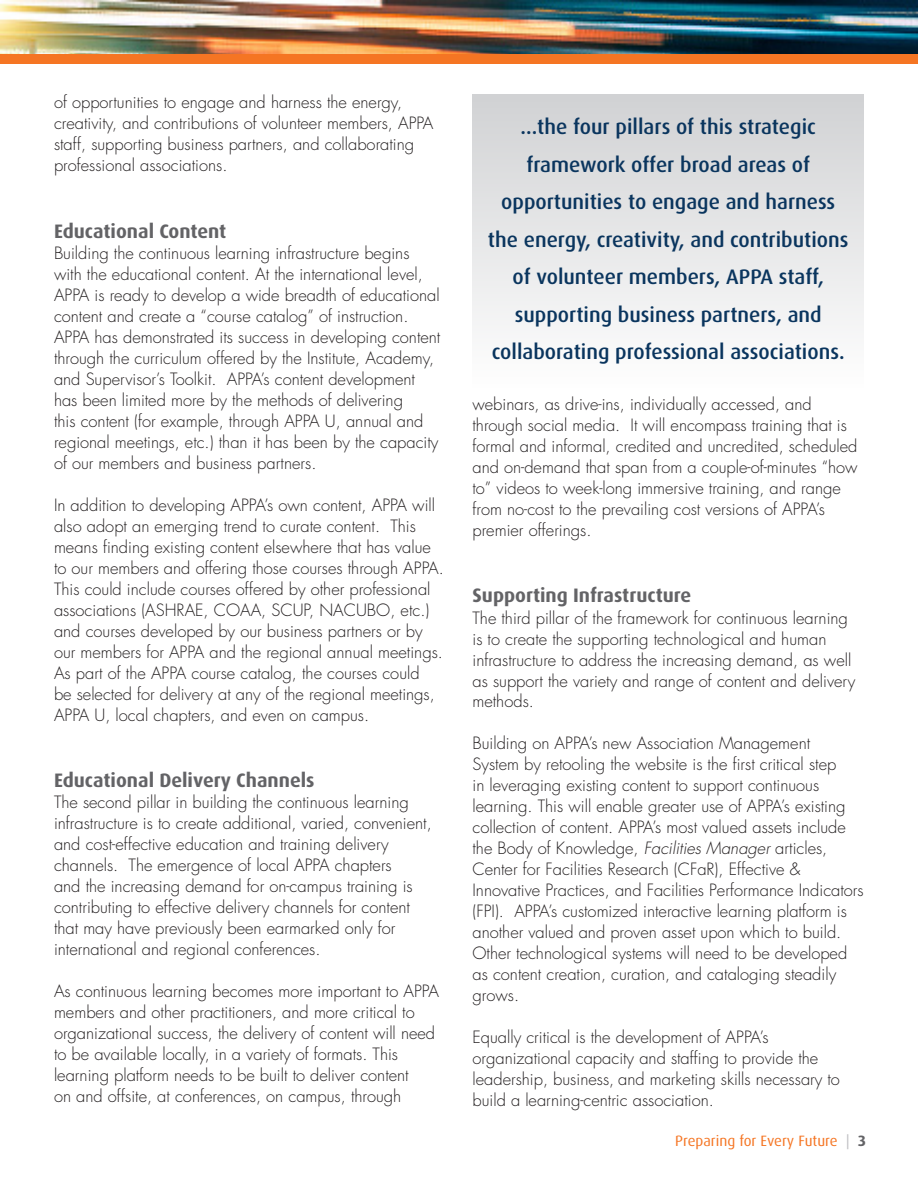
<style>
.page{position:relative;width:918px;height:1188px;background:#fff}
.page>*{position:absolute;margin:0;border:0;box-sizing:border-box;transform-origin:0 0}
.t1{font:500 21px/37.5px "Dax";color:#0a355e;text-align:center}
.Body_Copy{font:700 19.5px "Dax";color:#636366}
.Heading_1{font:700 19.5px "Dax";color:#636366}
.Body_Copy-2{font:300 16.5px/21px "Futura Std";color:#231f20}
.t2{font:15px "Dax";color:#f57523}
.s1{font-style:italic}
.s2{color:#bcbdc0}
.s3{font-weight:700;color:#636366}
</style>
<div class="page">
<div style="left:0;top:54px;width:918px;height:10px;background:#f57523"></div>
<img style="left:0;top:0;width:918px;height:54px">
<div style="left:472px;top:94px;width:392px;height:294px;background:linear-gradient(to bottom,#d0d1d3,#fefefe)"></div>
<p class="Body_Copy-2" style="left:54px;top:92px;width:381px">of opportunities to engage and harness the energy, creativity, and contributions of volunteer members, APPA staff, supporting business partners, and collaborating professional associations.</p>
<p class="Heading_1" style="left:54px;top:220px;width:174px">Educational Content</p>
<p class="Body_Copy-2" style="left:54px;top:243px;width:388px">Building the continuous learning infrastructure begins with the educational content. At the international level, APPA is ready to develop a wide breadth of educational content and create a “course catalog” of instruction.<br>APPA has demonstrated its success in developing content through the curriculum offered by the Institute, Academy, and Supervisor’s Toolkit. APPA’s content development has been limited more by the methods of delivering<br>this content (for example, through APPA U, annual and regional meetings, etc.) than it has been by the capacity of our members and business partners.</p>
<p class="Body_Copy-2" style="left:54px;top:495px;width:391px">In addition to developing APPA’s own content, APPA will also adopt an emerging trend to curate content. This means finding existing content elsewhere that has value to our members and offering those courses through APPA.<br>This could include courses offered by other professional associations (ASHRAE, COAA, SCUP, NACUBO, etc.) and courses developed by our business partners or by our members for APPA and the regional annual meetings.<br>As part of the APPA course catalog, the courses could<br>be selected for delivery at any of the regional meetings, APPA U, local chapters, and even on campus.</p>
<p class="Body_Copy" style="left:54px;top:769px;width:262px">Educational Delivery Channels</p>
<p class="Body_Copy-2" style="left:54px;top:792px;width:379px">The second pillar in building the continuous learning infrastructure is to create additional, varied, convenient, and cost-effective education and training delivery channels. The emergence of local APPA chapters<br>and the increasing demand for on-campus training is contributing to effective delivery channels for content that may have previously been earmarked only for international and regional conferences.</p>
<p class="Body_Copy-2" style="left:54px;top:981px;width:386px">As continuous learning becomes more important to APPA members and other practitioners, and more critical to organizational success, the delivery of content will need to be available locally, in a variety of formats. This learning platform needs to be built to deliver content<br>on and offsite, at conferences, on campus, through</p>
<p class="t1" style="left:488px;top:108px;width:362px">...the four pillars of this strategic framework offer broad areas of opportunities to engage and harness the energy, creativity, and contributions of volunteer members, APPA staff, supporting business partners, and collaborating professional associations.</p>
<p class="Body_Copy-2" style="left:472px;top:394px;width:387px">webinars, as drive-ins, individually accessed, and through social media. It will encompass training that is formal and informal, credited and uncredited, scheduled and on-demand that span from a couple-of-minutes “how to” videos to week-long immersive training, and range from no-cost to the prevailing cost versions of APPA’s premier offerings.</p>
<p class="Body_Copy" style="left:473px;top:584px;width:220px">Supporting Infrastructure</p>
<p class="Body_Copy-2" style="left:473px;top:608px;width:384px">The third pillar of the framework for continuous learning is to create the supporting technological and human infrastructure to address the increasing demand, as well as support the variety and range of content and delivery methods.</p>
<p class="Body_Copy-2" style="left:473px;top:733px;width:393px">Building on APPA’s new Association Management<br>System by retooling the website is the first critical step<br>in leveraging existing content to support continuous learning. This will enable greater use of APPA’s existing collection of content. APPA’s most valued assets include the Body of Knowledge, <span class="s1">Facilities Manager</span> articles, Center for Facilities Research (CFaR), Effective &amp; Innovative Practices, and Facilities Performance Indicators (FPI). APPA’s customized interactive learning platform is another valued and proven asset upon which to build.<br>Other technological systems will need to be developed as content creation, curation, and cataloging steadily grows.</p>
<p class="Body_Copy-2" style="left:472px;top:1027px;width:369px">Equally critical is the development of APPA’s organizational capacity and staffing to provide the leadership, business, and marketing skills necessary to build a learning-centric association.</p>
<p class="t2" style="left:675px;top:1132px;width:192px">Preparing for Every Future <span class="s2">|</span> <span class="s3">3</span></p>
</div>
